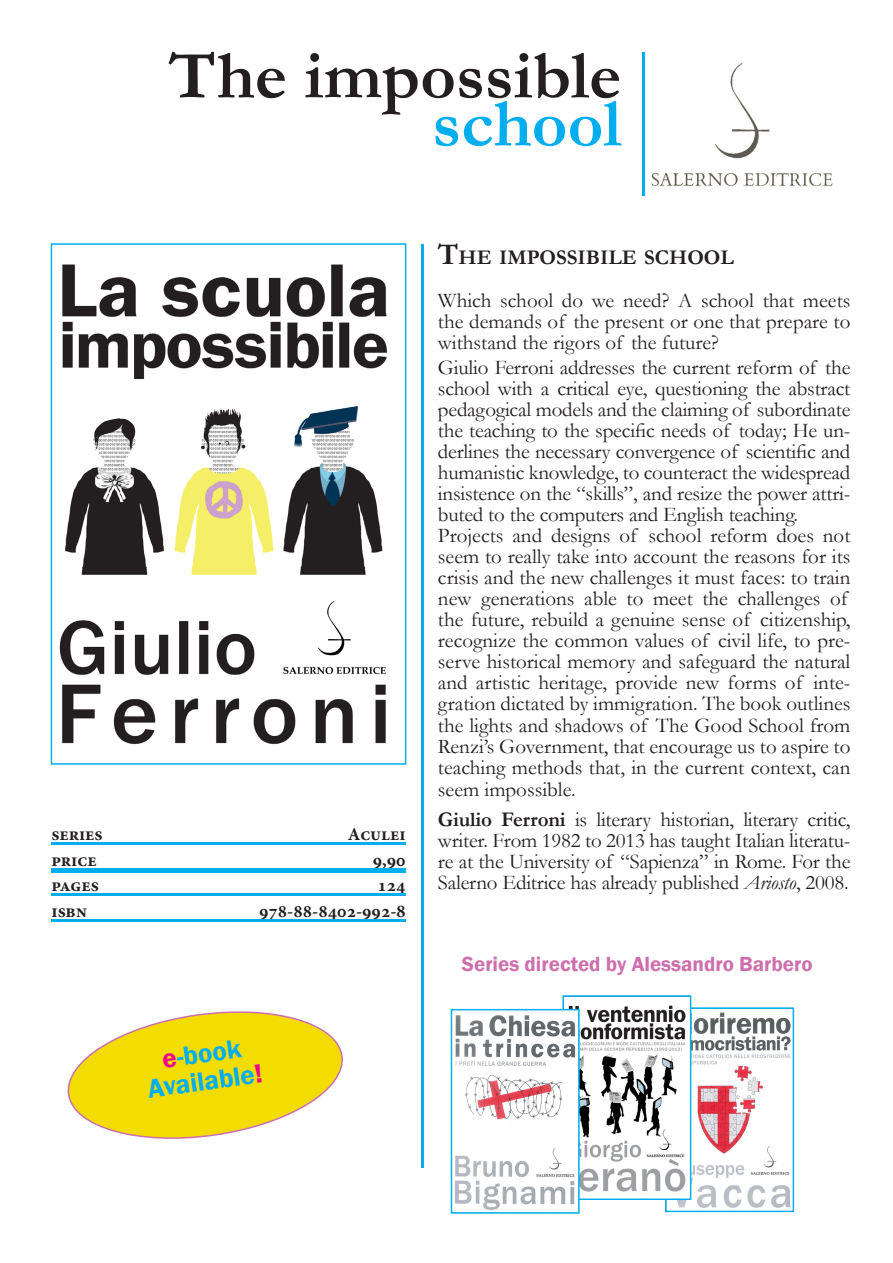
<style>
.page{position:relative;width:893px;height:1263px;background:#fff}
.page>*{position:absolute;margin:0;border:0;box-sizing:border-box;transform-origin:0 0}
.t1{font:700 69px "Garamond";color:#231f20}
.t2{font:700 69px "Garamond";color:#00aeef}
.t3{font:600 27px "Franklin Gothic";color:#00aeef}
.t4{font:21px/21px "Garamond";color:#231f20;text-align:justify}
.t5{font:600 21px "Franklin Gothic";color:#cd6fac}
.t6{font:700 21px "Garamond";color:#231f20}
.t7{font:700 18px "Minion Pro";color:#231f20}
.s1{color:#ed028c}
.s2{font-size:30px}
.s3{font-weight:700}
.s4{font-style:italic}
</style>
<div class="page">
<img style="left:676px;top:1010px;width:115px;height:198px">
<div style="left:665px;top:1007px;width:129px;height:205px;border:2px solid #00aeef"></div>
<img style="left:651px;top:63px;width:182px;height:124px">
<img style="left:59px;top:264px;width:328px;height:480px">
<div style="left:51px;top:243px;width:355px;height:522px;border:2px solid #00aeef"></div>
<hr style="left:51px;top:842px;width:355px;height:2px;background:#00aeef">
<hr style="left:51px;top:868px;width:355px;height:4px;background:#00aeef">
<hr style="left:51px;top:894px;width:355px;height:2px;background:#00aeef">
<hr style="left:51px;top:919px;width:355px;height:3px;background:#00aeef">
<svg style="left:67px;top:1011px;width:276px;height:128px"></svg>
<hr style="left:643px;top:52px;width:2px;height:144px;background:#00aeef">
<hr style="left:421px;top:244px;width:2px;height:924px;background:#00aeef">
<img style="left:565px;top:1005px;width:123px;height:192px">
<div style="left:562px;top:995px;width:129px;height:205px;border:2px solid #00aeef"></div>
<img style="left:454px;top:1012px;width:123px;height:198px">
<div style="left:451px;top:1009px;width:129px;height:205px;border:2px solid #00aeef"></div>
<p class="t7" style="left:51px;top:821px;width:53px">series</p>
<p class="t7" style="left:51px;top:847px;width:47px">price</p>
<p class="t7" style="left:51px;top:873px;width:49px">pages</p>
<p class="t7" style="left:51px;top:899px;width:37px">isbn</p>
<p class="t1" style="left:169px;top:29px;width:454px">The impossible</p>
<p class="t2" style="left:432px;top:77px;width:191px">school</p>
<p class="t7" style="left:348px;top:821px;width:59px">Aculei</p>
<p class="t7" style="left:373px;top:847px;width:34px">9,90</p>
<p class="t7" style="left:377px;top:873px;width:30px">124</p>
<p class="t7" style="left:259px;top:899px;width:148px">978-88-8402-992-8</p>
<p class="t3" style="left:160px;top:1043px;width:81px;rotate:-8deg"><span class="s1">e</span>-book</p>
<p class="t3" style="left:146px;top:1072px;width:117px;rotate:-8deg">Available<span class="s1">!</span></p>
<p class="t6" style="left:438px;top:243px;width:297px"><span class="s2">T</span>HE IMPOSSIBILE SCHOOL</p>
<p class="t4" style="left:438px;top:290px;width:414px">Which school do we need? A school that meets the demands of the present or one that prepare to withstand the rigors of the future?</p>
<p class="t4" style="left:438px;top:357px;width:414px">Giulio Ferroni addresses the current reform of the school with a critical eye, questioning the abstract pedagogical models and the claiming of subordinate the teaching to the specific needs of today; He un&shy;derlines the necessary convergence of scientific and humanistic knowledge, to counteract the widespread insistence on the “skills”, and resize the power attri&shy;buted to the computers and English teaching.</p>
<p class="t4" style="left:438px;top:525px;width:414px;text-align:left">Projects and designs of school reform does not seem to really take into account the reasons for its crisis and the new challenges it must faces: to train new generations able to meet the challenges of the future, rebuild a genuine sense of citizenship, recognize the common values of civil life, to pre&shy;serve historical memory and safeguard the natural and artistic heritage, provide new forms of inte&shy;gration dictated by immigration. The book outlines the lights and shadows of The Good School from Renzi’s Government, that encourage us to aspire to teaching methods that, in the current context, can seem impossible.</p>
<p class="t4" style="left:438px;top:808px;width:414px"><span class="s3">Giulio Ferroni</span> is literary historian, literary critic, writer. From 1982 to 2013 has taught Italian literatu&shy;re at the University of “Sapienza” in Rome. For the Salerno Editrice has already published <span class="s4">Ariosto</span>, 2008.</p>
<p class="t5" style="left:462px;top:950px;width:352px">Series directed by Alessandro Barbero</p>
</div>
